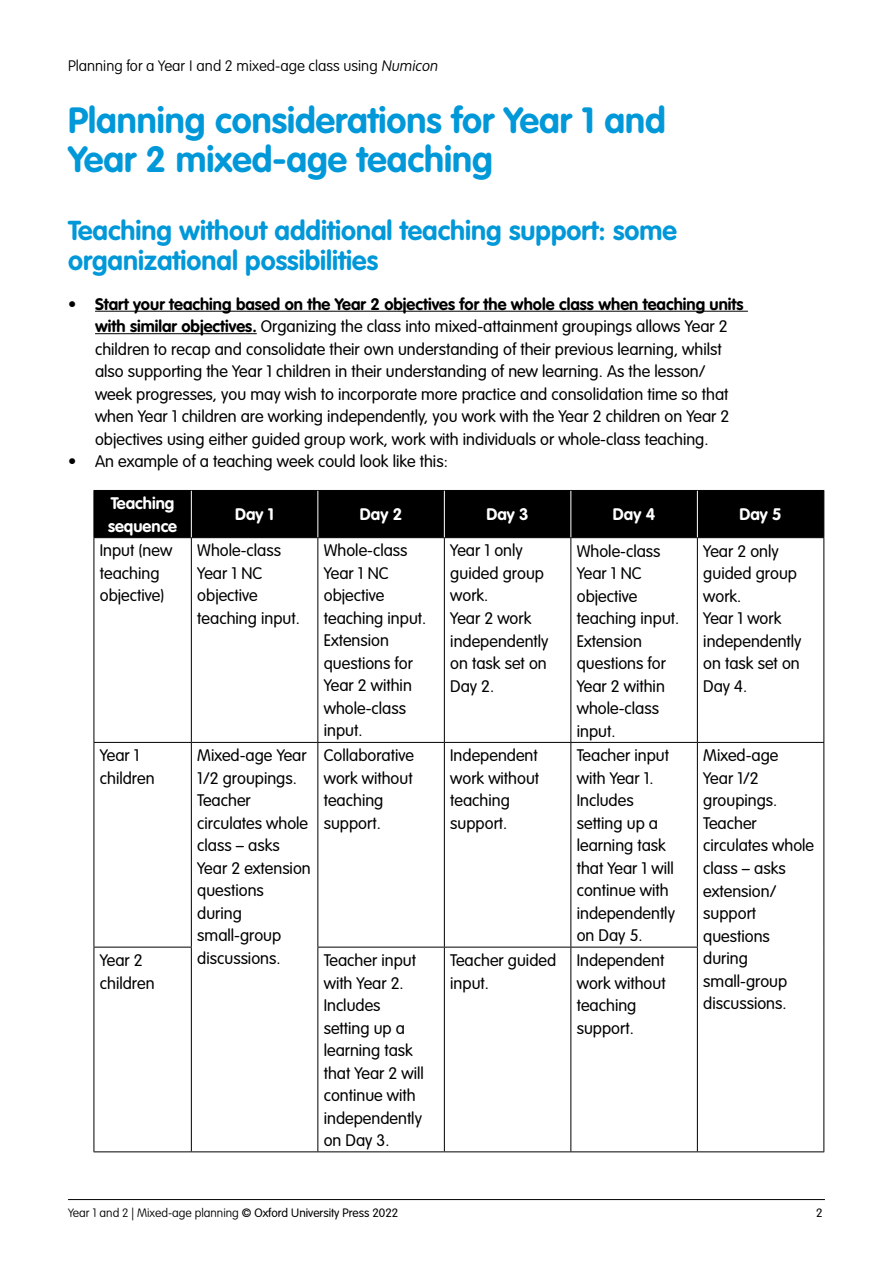
<style>
.page{position:relative;width:893px;height:1263px;background:#fff}
.page>*{position:absolute;margin:0;border:0;box-sizing:border-box;transform-origin:0 0}
.t1{font:700 36px/39px "VAG Rounded Std";color:#0098d8}
.t2{font:700 27px/30px "VAG Rounded Std";color:#0098d8}
.t3{font:300 16.5px/22.5px "VAG Rounded Std";color:#000}
.t4{font:700 16.5px/22.5px "VAG Rounded Std";color:#fff}
.t5{font:100 15px "VAG Rounded Inf";color:#000}
.t6{font:100 12px "VAG Rounded Std";color:#000}
.t7{font:300 12px "VAG Rounded Std";color:#000}
.s1{font-style:italic}
.s2{font-weight:700}
.s3{font-weight:300}
</style>
<div class="page">
<hr style="left:68px;top:1199px;width:757px;height:1px;background:#000">
<hr style="left:95px;top:311px;width:653px;height:1px;background:#000">
<hr style="left:95px;top:333px;width:162px;height:1px;background:#000">
<div style="left:95px;top:491px;width:728px;height:46px;background:#000"></div>
<hr style="left:94px;top:490px;width:97px;height:1px;background:#000">
<hr style="left:94px;top:491px;width:1px;height:46px;background:#000">
<hr style="left:191px;top:490px;width:127px;height:1px;background:#000">
<hr style="left:318px;top:490px;width:126px;height:1px;background:#000">
<hr style="left:444px;top:490px;width:127px;height:1px;background:#000">
<hr style="left:571px;top:490px;width:126px;height:1px;background:#000">
<hr style="left:697px;top:490px;width:127px;height:1px;background:#000">
<hr style="left:823px;top:491px;width:1px;height:46px;background:#000">
<hr style="left:94px;top:537px;width:97px;height:1px;background:#000">
<hr style="left:94px;top:538px;width:1px;height:204px;background:#000">
<hr style="left:191px;top:537px;width:127px;height:1px;background:#000">
<hr style="left:191px;top:538px;width:1px;height:204px;background:#000">
<hr style="left:318px;top:537px;width:126px;height:1px;background:#000">
<hr style="left:317px;top:538px;width:1px;height:204px;background:#000">
<hr style="left:444px;top:537px;width:127px;height:1px;background:#000">
<hr style="left:444px;top:538px;width:1px;height:204px;background:#000">
<hr style="left:571px;top:537px;width:126px;height:1px;background:#000">
<hr style="left:570px;top:538px;width:1px;height:204px;background:#000">
<hr style="left:697px;top:537px;width:127px;height:1px;background:#000">
<hr style="left:697px;top:538px;width:1px;height:204px;background:#000">
<hr style="left:823px;top:538px;width:1px;height:204px;background:#000">
<hr style="left:94px;top:742px;width:97px;height:1px;background:#000">
<hr style="left:94px;top:743px;width:1px;height:204px;background:#000">
<hr style="left:191px;top:742px;width:127px;height:1px;background:#000">
<hr style="left:191px;top:743px;width:1px;height:204px;background:#000">
<hr style="left:318px;top:742px;width:126px;height:1px;background:#000">
<hr style="left:317px;top:743px;width:1px;height:204px;background:#000">
<hr style="left:444px;top:742px;width:127px;height:1px;background:#000">
<hr style="left:444px;top:743px;width:1px;height:204px;background:#000">
<hr style="left:571px;top:742px;width:126px;height:1px;background:#000">
<hr style="left:570px;top:743px;width:1px;height:204px;background:#000">
<hr style="left:697px;top:742px;width:127px;height:1px;background:#000">
<hr style="left:697px;top:743px;width:1px;height:204px;background:#000">
<hr style="left:823px;top:743px;width:1px;height:204px;background:#000">
<hr style="left:94px;top:947px;width:98px;height:1px;background:#000">
<hr style="left:94px;top:947px;width:1px;height:204px;background:#000">
<hr style="left:191px;top:947px;width:1px;height:204px;background:#000">
<hr style="left:317px;top:947px;width:127px;height:1px;background:#000">
<hr style="left:317px;top:947px;width:1px;height:204px;background:#000">
<hr style="left:444px;top:947px;width:127px;height:1px;background:#000">
<hr style="left:444px;top:947px;width:1px;height:204px;background:#000">
<hr style="left:571px;top:947px;width:127px;height:1px;background:#000">
<hr style="left:570px;top:947px;width:1px;height:204px;background:#000">
<hr style="left:697px;top:947px;width:1px;height:204px;background:#000">
<hr style="left:823px;top:947px;width:1px;height:204px;background:#000">
<hr style="left:94px;top:1151px;width:97px;height:1px;background:#000">
<hr style="left:191px;top:1151px;width:127px;height:1px;background:#000">
<hr style="left:318px;top:1151px;width:126px;height:1px;background:#000">
<hr style="left:444px;top:1151px;width:127px;height:1px;background:#000">
<hr style="left:571px;top:1151px;width:126px;height:1px;background:#000">
<hr style="left:697px;top:1151px;width:127px;height:1px;background:#000">
<hr style="left:191px;top:491px;width:1px;height:46px;background:#fff">
<hr style="left:317px;top:491px;width:1px;height:46px;background:#fff">
<hr style="left:444px;top:491px;width:1px;height:46px;background:#fff">
<hr style="left:570px;top:491px;width:1px;height:46px;background:#fff">
<hr style="left:697px;top:491px;width:1px;height:46px;background:#fff">
<p class="t5" style="left:68px;top:57px;width:374px">Planning for a Year 1 and 2 mixed-age class using <span class="s1">Numicon</span></p>
<h1 class="t1" style="left:68px;top:102px;width:599px">Planning considerations for Year 1 and<br>Year 2 mixed-age teaching</h1>
<h2 class="t2" style="left:68px;top:217px;width:610px">Teaching without additional teaching support: some organizational possibilities</h2>
<p class="t3" style="left:95px;top:293px;width:650px;text-indent:-27px"><span class="s2">• Start your teaching based on the Year 2 objectives for the whole class when teaching units with similar objectives.</span> Organizing the class into mixed-attainment groupings allows Year 2 children to recap and consolidate their own understanding of their previous learning, whilst also supporting the Year 1 children in their understanding of new learning. As the lesson/ week progresses, you may wish to incorporate more practice and consolidation time so that when Year 1 children are working independently, you work with the Year 2 children on Year 2 objectives using either guided group work, work with individuals or whole-class teaching.</p>
<p class="t3" style="left:68px;top:451px;width:381px">• An example of a teaching week could look like this:</p>
<p class="t4" style="left:108px;top:493px;width:71px">Teaching sequence</p>
<p class="t4" style="left:235px;top:504px;width:40px">Day 1</p>
<p class="t4" style="left:360px;top:504px;width:44px">Day 2</p>
<p class="t4" style="left:486px;top:504px;width:44px">Day 3</p>
<p class="t4" style="left:613px;top:504px;width:44px">Day 4</p>
<p class="t4" style="left:739px;top:504px;width:44px">Day 5</p>
<p class="t3" style="left:100px;top:540px;width:74px">Input (new teaching objective)</p>
<p class="t3" style="left:197px;top:540px;width:104px">Whole-class<br>Year 1 NC objective teaching input.</p>
<p class="t3" style="left:324px;top:540px;width:104px">Whole-class<br>Year 1 NC objective teaching input.<br>Extension questions for<br>Year 2 within whole-class input.</p>
<p class="t3" style="left:450px;top:540px;width:100px">Year 1 only guided group work.<br>Year 2 work independently on task set on<br>Day 2.</p>
<p class="t3" style="left:577px;top:540px;width:104px">Whole-class<br>Year 1 NC objective teaching input.<br>Extension questions for<br>Year 2 within whole-class input.</p>
<p class="t3" style="left:703px;top:540px;width:100px">Year 2 only guided group work.<br>Year 1 work independently on task set on<br>Day 4.</p>
<p class="t3" style="left:100px;top:745px;width:56px">Year 1 children</p>
<p class="t3" style="left:197px;top:745px;width:115px">Mixed-age Year<br>1/2 groupings.<br>Teacher circulates whole class – asks<br>Year 2 extension questions during small-group discussions.</p>
<p class="t3" style="left:324px;top:745px;width:92px">Collaborative work without teaching support.</p>
<p class="t3" style="left:450px;top:745px;width:90px">Independent work without teaching support.</p>
<p class="t3" style="left:577px;top:745px;width:100px">Teacher input with Year 1.<br>Includes setting up a learning task that Year 1 will continue with independently on Day 5.</p>
<p class="t3" style="left:703px;top:745px;width:112px">Mixed-age<br>Year 1/2 groupings.<br>Teacher circulates whole class – asks extension/ support questions during small-group discussions.</p>
<p class="t3" style="left:100px;top:950px;width:56px">Year 2 children</p>
<p class="t3" style="left:324px;top:950px;width:102px">Teacher input with Year 2.<br>Includes setting up a learning task that Year 2 will continue with independently on Day 3.</p>
<p class="t3" style="left:450px;top:950px;width:108px">Teacher guided input.</p>
<p class="t3" style="left:577px;top:950px;width:90px">Independent work without teaching support.</p>
<p class="t6" style="left:68px;top:1206px;width:332px">Year 1 and 2 | Mixed-age planning <span class="s3">© Oxford University Press 2022</span></p>
<p class="t7" style="left:816px;top:1206px;width:8px">2</p>
</div>
